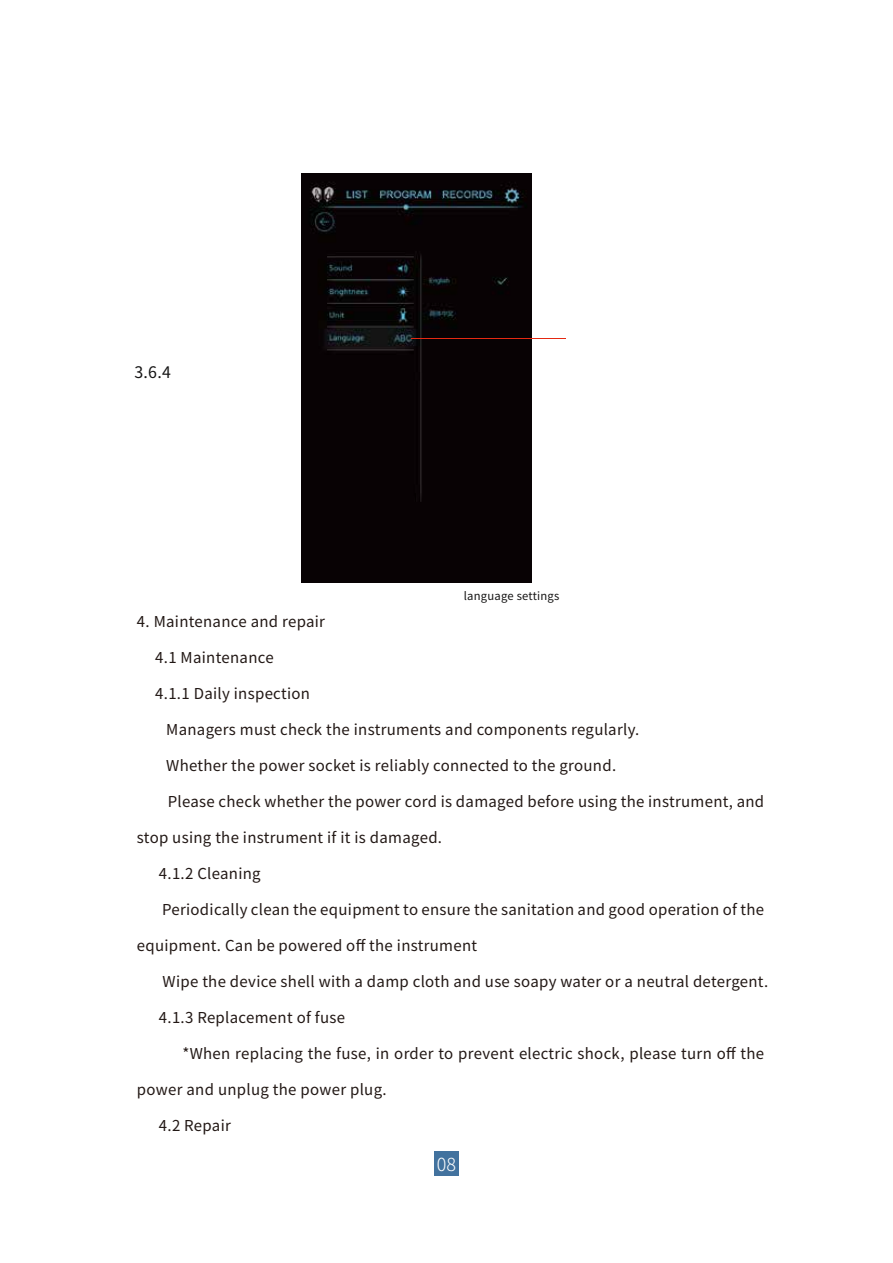
<style>
.page{position:relative;width:893px;height:1263px;background:#fff}
.page>*{position:absolute;margin:0;border:0;box-sizing:border-box;transform-origin:0 0}
.t1{font:300 18px "Source Han Sans CN";color:#fff}
.t2{font:15.9px "Source Han Sans SC";color:#151414}
.t3{font:15px "Source Han Sans SC";letter-spacing:.02em;color:#221815}
.t4{font:11.25px "Source Han Sans SC";letter-spacing:.02em;color:#151414}
</style>
<div class="page">
<div style="left:302px;top:174px;width:230px;height:409px;background:#080204"></div>
<hr style="left:411px;top:339px;width:154px;height:1px;background:#e42912">
<div style="left:434px;top:1152px;width:24px;height:24px;background:#42729e"></div>
<p class="t2" style="left:134px;top:363px;width:38px">3.6.4</p>
<p class="t4" style="left:464px;top:589px;width:97px">language settings</p>
<p class="t3" style="left:137px;top:613px;width:190px">4. Maintenance and repair</p>
<p class="t3" style="left:155px;top:649px;width:120px">4.1 Maintenance</p>
<p class="t3" style="left:155px;top:685px;width:156px">4.1.1 Daily inspection</p>
<p class="t3" style="left:166px;top:721px;width:475px">Managers must check the instruments and components regularly.</p>
<p class="t3" style="left:166px;top:757px;width:451px">Whether the power socket is reliably connected to the ground.</p>
<p class="t3" style="left:168px;top:793px;width:598px">Please check whether the power cord is damaged before using the instrument, and</p>
<p class="t3" style="left:137px;top:829px;width:307px">stop using the instrument if it is damaged.</p>
<p class="t3" style="left:159px;top:865px;width:103px">4.1.2 Cleaning</p>
<p class="t3" style="left:162px;top:901px;width:604px">Periodically clean the equipment to ensure the sanitation and good operation of the</p>
<p class="t3" style="left:137px;top:937px;width:342px">equipment. Can be powered off the instrument</p>
<p class="t3" style="left:163px;top:973px;width:607px">Wipe the device shell with a damp cloth and use soapy water or a neutral detergent.</p>
<p class="t3" style="left:159px;top:1009px;width:188px">4.1.3 Replacement of fuse</p>
<p class="t3" style="left:182px;top:1045px;width:583px">*When replacing the fuse, in order to prevent electric shock, please turn off the</p>
<p class="t3" style="left:137px;top:1081px;width:251px">power and unplug the power plug.</p>
<p class="t3" style="left:159px;top:1117px;width:74px">4.2 Repair</p>
<p class="t1" style="left:437px;top:1154px;width:21px">08</p>
</div>
